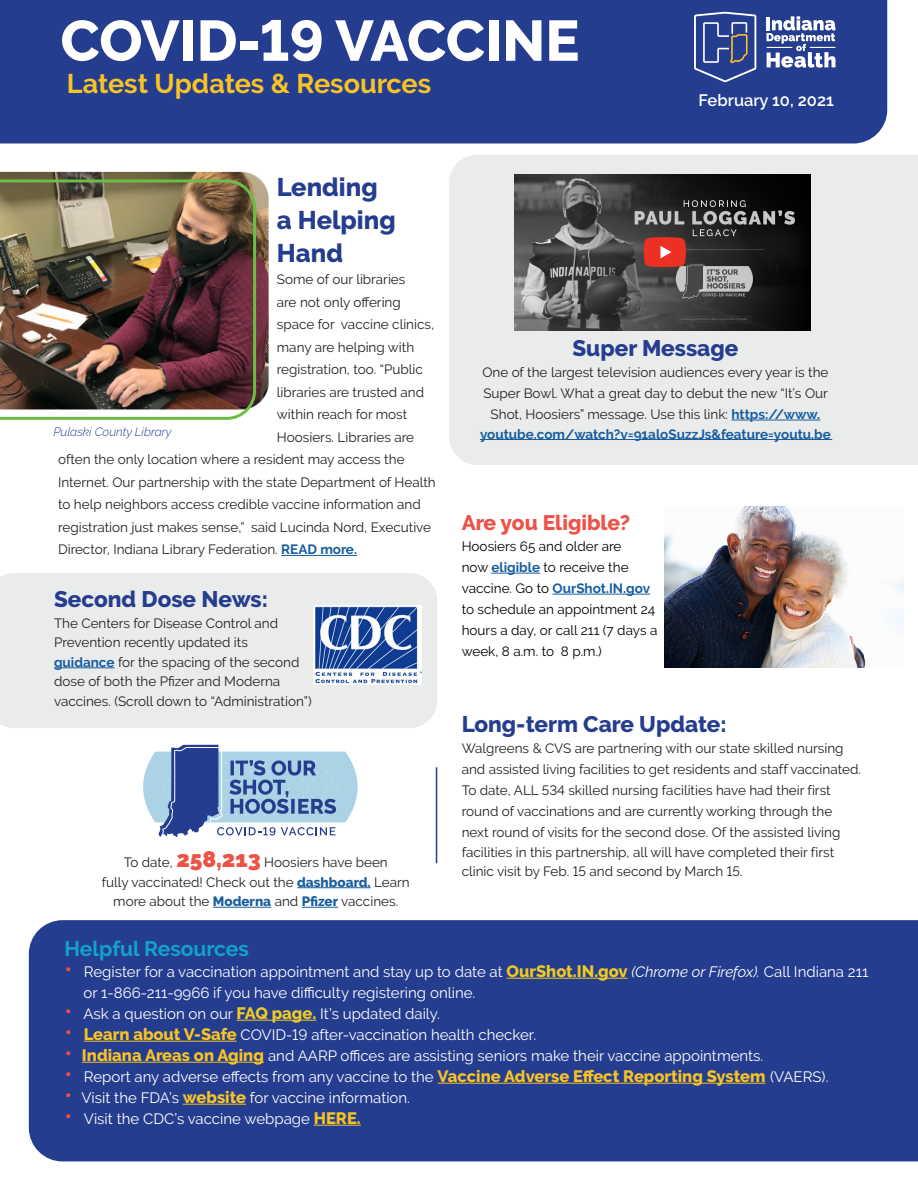
<style>
.page{position:relative;width:918px;height:1188px;background:#fff}
.page>*{position:absolute;margin:0;border:0;box-sizing:border-box;transform-origin:0 0}
.Heading{font:800 57px "Raleway";color:#fff}
.Heading-2{font:700 27px "Raleway";color:#f7c325}
.Subheading{font:800 25.5px/33px "Raleway";color:#253d8f}
.Subheading-2{font:800 22.5px "Raleway";color:#253d8f}
.Body_Copy{font:800 22.5px "Raleway";color:#253d8f}
.Body_Copy-2{font:700 21px "Raleway";color:#11a3c9}
.Subheading-3{font:800 21px "Raleway";color:#ec5246}
.t1{font:600 16.5px "Raleway";color:#fff}
.Body_Copy-3{font:15px/21px "Raleway";color:#fff}
.Subheading-4{font:13.5px/21px "Raleway";color:#231f20;text-align:center}
.Body_Copy-4{font:13.5px/19.5px "Raleway";color:#231f20}
.Subheading-5{font:13.5px/21px "Raleway";color:#000}
.Subheading-6{font:700 13.5px "Raleway";color:#175d9e}
.Subheading-7{font:italic 300 12px "Raleway";color:#253d8f}
.s1{font-weight:700;color:#175d9e}
.s2{font-weight:900;font-size:22.5px;color:#ec5246}
.s3{font-weight:800;color:#175d9e}
.s4{font-size:22.5px;color:#ec5246}
.s5{font-weight:800;font-size:16.5px;color:#efcb22}
.s6{font-style:italic}
.s7{font-weight:800;font-size:16.5px;color:#f7c325}
</style>
<div class="page">
<div style="left:0;top:573px;width:437px;height:155px;background:#eaebeb"></div>
<div style="left:449px;top:155px;width:469px;height:310px;background:#eaebeb"></div>
<div style="left:0;top:0;width:887px;height:143px;background:#253d8f"></div>
<svg style="left:694px;top:12px;width:62px;height:70px;background:#4b5d9c"></svg>
<svg style="left:766px;top:16px;width:69px;height:52px"></svg>
<div style="left:29px;top:920px;width:889px;height:241px;background:#253d8f"></div>
<hr style="left:507px;top:978px;width:121px;height:1px;background:#efcb22">
<hr style="left:237px;top:1020px;width:79px;height:1px;background:#efcb22">
<hr style="left:84px;top:1041px;width:153px;height:1px;background:#f7c325">
<hr style="left:82px;top:1062px;width:182px;height:1px;background:#f7c325">
<hr style="left:438px;top:1083px;width:328px;height:1px;background:#f7c325">
<hr style="left:183px;top:1104px;width:63px;height:1px;background:#f7c325">
<hr style="left:314px;top:1125px;width:47px;height:1px;background:#f7c325">
<svg style="left:143px;top:745px;width:215px;height:93px"></svg>
<hr style="left:297px;top:887px;width:74px;height:1px;background:#175d9e">
<hr style="left:213px;top:907px;width:58px;height:1px;background:#175d9e">
<hr style="left:302px;top:907px;width:36px;height:1px;background:#175d9e">
<hr style="left:54px;top:667px;width:61px;height:1px;background:#175d9e">
<hr style="left:491px;top:573px;width:49px;height:1px;background:#175d9e">
<hr style="left:553px;top:594px;width:97px;height:1px;background:#175d9e">
<img style="left:313px;top:605px;width:108px;height:80px">
<hr style="left:281px;top:555px;width:76px;height:1px;background:#175d9e">
<hr style="left:732px;top:420px;width:88px;height:1px;background:#175d9e">
<hr style="left:480px;top:439px;width:352px;height:1px;background:#175d9e">
<hr style="left:436px;top:767px;width:1px;height:96px;background:#253d8f">
<img style="left:514px;top:174px;width:297px;height:156px">
<img style="left:0;top:171px;width:269px;height:235px">
<img style="left:0;top:179px;width:256px;height:241px">
<svg style="left:644px;top:237px;width:42px;height:30px"></svg>
<img style="left:664px;top:507px;width:240px;height:160px">
<p class="Heading" style="left:60px;top:8px;width:521px">COVID-19 VACCINE</p>
<p class="Heading-2" style="left:67px;top:68px;width:366px">Latest Updates &amp; Resources</p>
<p class="t1" style="left:699px;top:91px;width:137px">February 10, 2021</p>
<p class="Subheading" style="left:277px;top:171px;width:120px">Lending a Helping<br>Hand</p>
<p class="Subheading-4" style="left:277px;top:269px;width:130px">Some of our libraries</p>
<p class="Subheading-4" style="left:277px;top:292px;width:125px">are not only offering</p>
<p class="Subheading-4" style="left:277px;top:314px;width:159px">space for vaccine clinics,</p>
<p class="Subheading-4" style="left:277px;top:337px;width:139px">many are helping with</p>
<p class="Subheading-4" style="left:277px;top:359px;width:147px">registration, too. “Public</p>
<p class="Subheading-4" style="left:277px;top:382px;width:149px">libraries are trusted and</p>
<p class="Subheading-4" style="left:277px;top:404px;width:132px">within reach for most</p>
<p class="Subheading-4" style="left:277px;top:427px;width:139px">Hoosiers. Libraries are</p>
<p class="Subheading-4" style="left:58px;top:449px;width:348px">often the only location where a resident may access the</p>
<p class="Subheading-4" style="left:58px;top:472px;width:379px">Internet. Our partnership with the state Department of Health</p>
<p class="Subheading-4" style="left:58px;top:494px;width:364px">to help neighbors access credible vaccine information and</p>
<p class="Subheading-4" style="left:58px;top:517px;width:375px">registration just makes sense,” said Lucinda Nord, Executive</p>
<p class="Subheading-4" style="left:58px;top:539px;width:301px">Director, Indiana Library Federation. <span class="s1">READ more.</span></p>
<p class="Subheading-2" style="left:572px;top:335px;width:168px">Super Message</p>
<p class="Subheading-4" style="left:482px;top:362px;width:348px">One of the largest television audiences every year is the<br>Super Bowl. What a great day to debut the new “It’s Our<br>Shot, Hoosiers” message. Use this link: <span class="s1">https://www.</span></p>
<p class="Subheading-7" style="left:53px;top:424px;width:120px">Pulaski County Library</p>
<p class="Subheading-6" style="left:480px;top:426px;width:352px">youtube.com/watch?v=91aloSuzzJs&amp;feature=youtu.be</p>
<p class="Subheading-3" style="left:462px;top:511px;width:170px">Are you Eligible?</p>
<p class="Subheading-5" style="left:462px;top:536px;width:197px">Hoosiers 65 and older are<br>now <span class="s1">eligible</span> to receive the vaccine. Go to <span class="s1">OurShot.IN.gov </span>to schedule an appointment 24 hours a day, or call 211 (7 days a week, 8 a.m. to 8 p.m.)</p>
<p class="Body_Copy" style="left:54px;top:586px;width:215px">Second Dose News:</p>
<p class="Body_Copy-4" style="left:54px;top:613px;width:259px">The Centers for Disease Control and Prevention recently updated its <span class="s1">guidance</span> for the spacing of the second dose of both the Pfizer and Moderna vaccines. (Scroll down to “Administration”)</p>
<p class="Subheading-4" style="left:102px;top:853px;width:309px;line-height:19.5px">To date, <span class="s2">258,213</span> Hoosiers have been<br>fully vaccinated! Check out the <span class="s3">dashboard.</span> Learn more about the <span class="s3">Moderna</span> and <span class="s3">Pfizer</span> vaccines.</p>
<p class="Subheading-2" style="left:462px;top:712px;width:267px">Long-term Care Update:</p>
<p class="Subheading-4" style="left:462px;top:738px;width:401px;text-align:left">Walgreens &amp; CVS are partnering with our state skilled nursing and assisted living facilities to get residents and staff vaccinated.<br>To date, ALL 534 skilled nursing facilities have had their first round of vaccinations and are currently working through the next round of visits for the second dose. Of the assisted living</p>
<p class="Subheading-4" style="left:462px;top:842px;width:374px;line-height:19.5px;text-align:left">facilities in this partnership, all will have completed their first clinic visit by Feb. 15 and second by March 15.</p>
<p class="Body_Copy-2" style="left:64px;top:937px;width:186px">Helpful Resources</p>
<p class="Body_Copy-3" style="left:84px;top:961px;width:786px;text-indent:-19px"><span class="s4">•</span> Register for a vaccination appointment and stay up to date at <span class="s5">OurShot.IN.gov</span> <span class="s6">(Chrome or Firefox).</span> Call Indiana 211 or 1-866-211-9966 if you have difficulty registering online.</p>
<p class="Body_Copy-3" style="left:64px;top:1003px;width:377px"><span class="s4">•</span> Ask a question on our <span class="s5">FAQ page.</span> It’s updated daily.</p>
<p class="Body_Copy-3" style="left:64px;top:1024px;width:473px"><span class="s4">•</span> <span class="s7">Learn about V-Safe</span> COVID-19 after-vaccination health checker.</p>
<p class="Body_Copy-3" style="left:64px;top:1045px;width:700px"><span class="s4">•</span> <span class="s7">Indiana Areas on Aging</span> and AARP offices are assisting seniors make their vaccine appointments.</p>
<p class="Body_Copy-3" style="left:64px;top:1066px;width:766px"><span class="s4">•</span> Report any adverse effects from any vaccine to the <span class="s7">Vaccine Adverse Effect Reporting System</span> (VAERS).</p>
<p class="Body_Copy-3" style="left:64px;top:1087px;width:347px"><span class="s4">•</span> Visit the FDA’s <span class="s7">website</span> for vaccine information.</p>
<p class="Body_Copy-3" style="left:64px;top:1108px;width:298px"><span class="s4">•</span> Visit the CDC’s vaccine webpage <span class="s7">HERE.</span></p>
</div>
